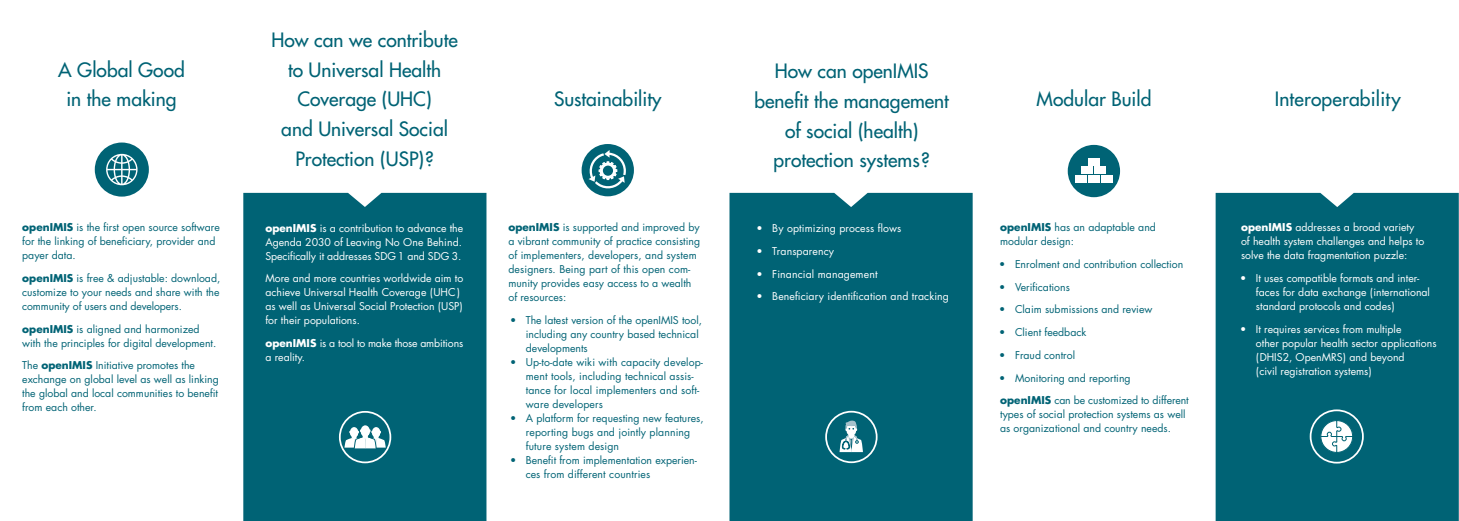
<style>
.page{position:relative;width:1459px;height:521px;background:#fff}
.page>*{position:absolute;margin:0;border:0;box-sizing:border-box;transform-origin:0 0}
.t1{font:19.25px/29.8px "Futura";color:#006375;text-align:center}
.t2{font:10.5px/14px "Futura";color:#006375}
.t3{font:10.5px/14px "Futura";color:#fff}
.s1{font-weight:700}
</style>
<div class="page">
<div style="left:729px;top:193px;width:243px;height:328px;background:#006375"></div>
<div style="left:1215px;top:193px;width:243px;height:328px;background:#006375"></div>
<div style="left:243px;top:193px;width:243px;height:328px;background:#006375"></div>
<div style="left:581px;top:144px;width:53px;height:52px;background:#006375;border-radius:50%"></div>
<svg style="left:587px;top:150px;width:39px;height:41px"></svg>
<div style="left:603px;top:166px;width:10px;height:10px;background:#006374;border-radius:50%"></div>
<div style="left:95px;top:142px;width:54px;height:55px;background:#006375;border-radius:50%"></div>
<svg style="left:106px;top:154px;width:31px;height:31px"></svg>
<div style="left:826px;top:412px;width:50px;height:50px;background:#006375;border-radius:50%"></div>
<div style="left:825px;top:411px;width:52px;height:52px;border:2px solid #fff;border-radius:50%"></div>
<svg style="left:839px;top:420px;width:24px;height:47px"></svg>
<div style="left:340px;top:412px;width:50px;height:50px;background:#006375;border-radius:50%"></div>
<div style="left:339px;top:411px;width:52px;height:52px;border:2px solid #fff;border-radius:50%"></div>
<div style="left:361px;top:425px;width:9px;height:12px;background:#fff;border-radius:50%"></div>
<svg style="left:344px;top:429px;width:42px;height:20px"></svg>
<div style="left:1067px;top:145px;width:53px;height:52px;background:#006375;border-radius:50%"></div>
<svg style="left:1082px;top:175px;width:23px;height:8px"></svg>
<div style="left:1074px;top:175px;width:12px;height:7px;background:#fff"></div>
<div style="left:1088px;top:175px;width:11px;height:7px;background:#fff"></div>
<div style="left:1101px;top:175px;width:11px;height:7px;background:#fff"></div>
<div style="left:1081px;top:167px;width:12px;height:7px;background:#fff"></div>
<div style="left:1094px;top:167px;width:12px;height:7px;background:#fff"></div>
<div style="left:1088px;top:158px;width:11px;height:8px;background:#fff"></div>
<svg style="left:1310px;top:410px;width:52px;height:53px"></svg>
<div style="left:1309px;top:409px;width:54px;height:54px;border:2px solid #fff;border-radius:50%"></div>
<svg style="left:1319px;top:420px;width:34px;height:33px"></svg>
<p class="t1" style="left:58px;top:54px;width:128px">A Global Good</p>
<p class="t1" style="left:66px;top:84px;width:112px">in the making</p>
<p class="t2" style="left:22px;top:220px;width:199px"><span class="s1">openIMIS</span> is the first open source software for the linking of beneficiary, provider and payer data.</p>
<p class="t2" style="left:22px;top:271px;width:200px;text-align:justify"><span class="s1">openIMIS</span> is free &amp; adjustable: download, customize to your needs and share with the community of users and developers.</p>
<p class="t2" style="left:22px;top:322px;width:196px"><span class="s1">openIMIS</span> is aligned and harmonized with the principles for digital development.</p>
<p class="t2" style="left:22px;top:358px;width:174px">The <span class="s1">openIMIS</span> Initiative promotes the</p>
<p class="t2" style="left:22px;top:372px;width:198px;text-align:justify">exchange on global level as well as linking the global and local communities to benefit from each other.</p>
<p class="t1" style="left:271px;top:25px;width:188px">How can we contribute to Universal Health<br>Coverage (UHC)<br>and Universal Social<br>Protection (USP)?</p>
<p class="t3" style="left:265px;top:220px;width:199px;text-align:justify"><span class="s1">openIMIS</span> is a contribution to advance the Agenda 2030 of Leaving No One Behind.<br>Specifically it addresses SDG 1 and SDG 3.</p>
<p class="t3" style="left:265px;top:271px;width:199px">More and more countries worldwide aim to achieve Universal Health Coverage (UHC ) as well as Universal Social Protection (USP) for their populations.</p>
<p class="t3" style="left:265px;top:336px;width:199px"><span class="s1">openIMIS</span> is a tool to make those ambitions a reality.</p>
<p class="t1" style="left:554px;top:84px;width:109px">Sustainability</p>
<p class="t2" style="left:508px;top:220px;width:193px"><span class="s1">openIMIS</span> is supported and improved by</p>
<p class="t2" style="left:508px;top:234px;width:193px">a vibrant community of practice consisting</p>
<p class="t2" style="left:508px;top:248px;width:190px">of implementers, developers, and system</p>
<p class="t2" style="left:508px;top:262px;width:183px">designers. Being part of this open com-</p>
<p class="t2" style="left:508px;top:276px;width:184px">munity provides easy access to a wealth</p>
<p class="t2" style="left:508px;top:290px;width:59px">of resources:</p>
<p class="t2" style="left:526px;top:313px;width:178px;text-indent:-16px">• The latest version of the openIMIS tool, including any country based technical developments</p>
<p class="t2" style="left:526px;top:355px;width:179px;text-indent:-16px">• Up-to-date wiki with capacity develop&shy;ment tools, including technical assis&shy;tance for local implementers and soft&shy;ware developers</p>
<p class="t2" style="left:526px;top:411px;width:179px;text-indent:-16px">• A platform for requesting new features, reporting bugs and jointly planning future system design</p>
<p class="t2" style="left:526px;top:453px;width:173px;text-indent:-16px">• Benefit from implementation experien&shy;ces from different countries</p>
<p class="t1" style="left:774px;top:56px;width:155px">How can openIMIS</p>
<p class="t1" style="left:754px;top:86px;width:196px">benefit the management of social (health)</p>
<p class="t1" style="left:773px;top:145px;width:158px">protection systems?</p>
<p class="t3" style="left:756px;top:221px;width:146px">• By optimizing process flows</p>
<p class="t3" style="left:756px;top:244px;width:79px">• Transparency</p>
<p class="t3" style="left:756px;top:266px;width:122px">• Financial management</p>
<p class="t3" style="left:756px;top:289px;width:194px">• Beneficiary identification and tracking</p>
<p class="t1" style="left:1036px;top:84px;width:116px">Modular Build</p>
<p class="t2" style="left:1000px;top:220px;width:157px"><span class="s1">openIMIS</span> has an adaptable and</p>
<p class="t2" style="left:1000px;top:234px;width:75px">modular design:</p>
<p class="t2" style="left:999px;top:257px;width:185px">• Enrolment and contribution collection</p>
<p class="t2" style="left:999px;top:279px;width:72px">• Verifications</p>
<p class="t2" style="left:999px;top:302px;width:155px">• Claim submissions and review</p>
<p class="t2" style="left:999px;top:325px;width:89px">• Client feedback</p>
<p class="t2" style="left:999px;top:348px;width:77px">• Fraud control</p>
<p class="t2" style="left:999px;top:370px;width:133px">• Monitoring and reporting</p>
<p class="t2" style="left:1000px;top:393px;width:190px"><span class="s1">openIMIS</span> can be customized to different types of social protection systems as well as organizational and country needs.</p>
<p class="t1" style="left:1274px;top:84px;width:128px">Interoperability</p>
<p class="t3" style="left:1241px;top:220px;width:185px"><span class="s1">openIMIS</span> addresses a broad variety of health system challenges and helps to solve the data fragmentation puzzle:</p>
<p class="t3" style="left:1255px;top:271px;width:176px;text-indent:-16px">• It uses compatible formats and inter&shy;faces for data exchange (international standard protocols and codes)</p>
<p class="t3" style="left:1255px;top:322px;width:182px;text-indent:-16px">• It requires services from multiple<br>other popular health sector applications (DHIS2, OpenMRS) and beyond<br>(civil registration systems)</p>
</div>
